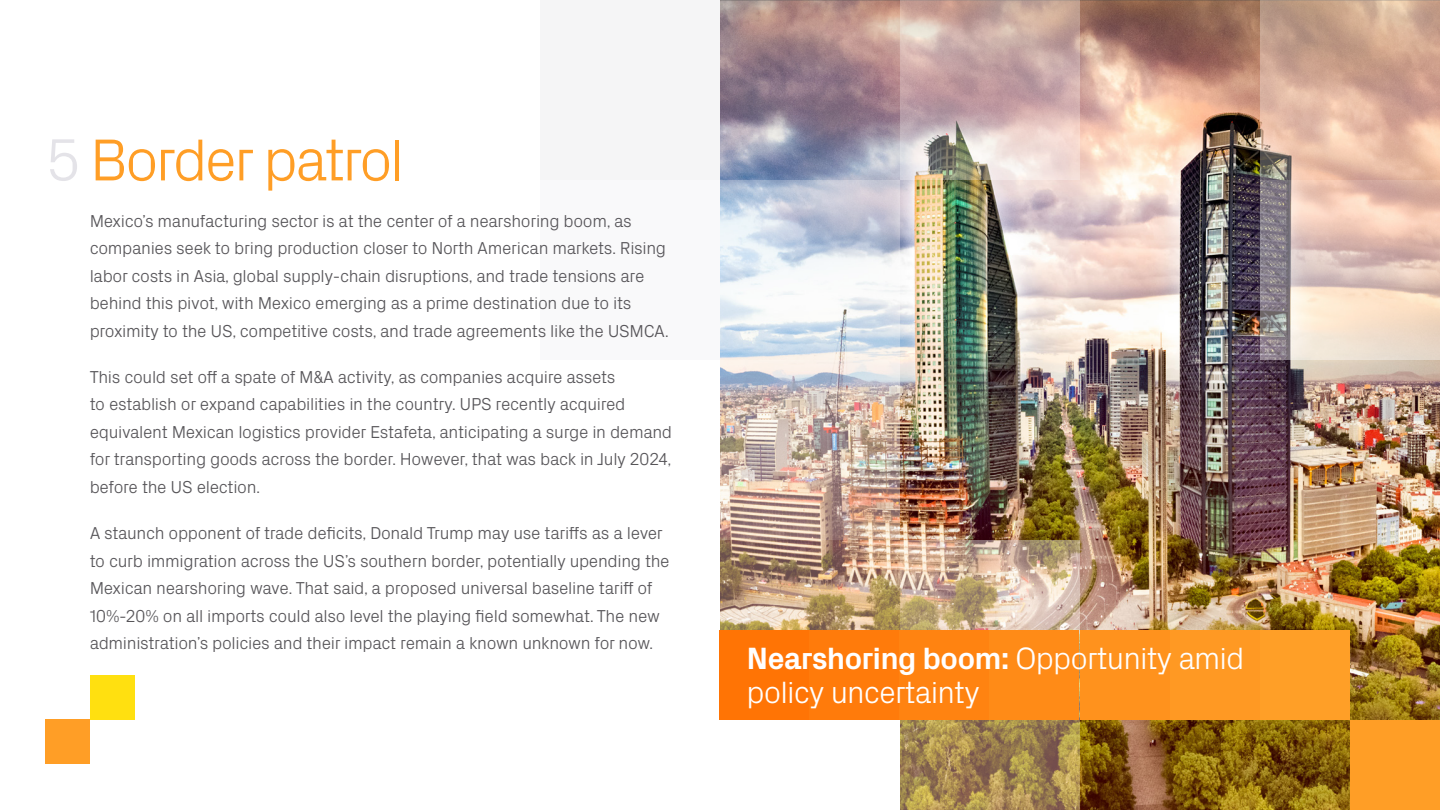
<style>
.page{position:relative;width:1440px;height:810px;background:#fff}
.page>*{position:absolute;margin:0;border:0;box-sizing:border-box;transform-origin:0 0}
.t1{font:300 60px "Px Grotesk";letter-spacing:-.05em;color:#ff9e26}
.t2{font:300 31.25px/33.8px "Px Grotesk";letter-spacing:-.03em;color:#fff}
.t3{font:300 17.5px/27.5px "Px Grotesk";letter-spacing:-.02em;color:#575559}
.s1{color:#e4e3e8}
.s2{font-weight:700}
</style>
<div class="page">
<img style="left:900px;top:0;width:540px;height:810px">
<svg style="left:720px;top:0;width:180px;height:180px"></svg>
<svg style="left:720px;top:180px;width:180px;height:180px"></svg>
<img style="left:720px;top:360px;width:180px;height:180px">
<img style="left:720px;top:540px;width:180px;height:90px">
<svg style="left:900px;top:0;width:180px;height:180px"></svg>
<img style="left:900px;top:540px;width:180px;height:180px">
<svg style="left:900px;top:720px;width:180px;height:90px"></svg>
<svg style="left:1260px;top:0;width:180px;height:180px"></svg>
<svg style="left:1260px;top:180px;width:180px;height:180px"></svg>
<div style="left:540px;top:0;width:180px;height:180px;background:#f5f5f6"></div>
<div style="left:540px;top:180px;width:180px;height:180px;background:#f9f9fa"></div>
<div style="left:90px;top:675px;width:45px;height:45px;background:#ffe010"></div>
<div style="left:45px;top:719px;width:45px;height:45px;background:#ff9e26"></div>
<div style="left:1350px;top:720px;width:90px;height:90px;background:#ff9e26"></div>
<div style="left:1170px;top:630px;width:90px;height:90px;background:#ff9f27"></div>
<div style="left:1260px;top:630px;width:90px;height:90px;background:#ff9f27"></div>
<div style="left:1080px;top:630px;width:90px;height:90px;background:#ff921d"></div>
<div style="left:989px;top:630px;width:90px;height:90px;background:#ff8b17"></div>
<div style="left:899px;top:630px;width:90px;height:90px;background:#ff8311"></div>
<div style="left:809px;top:630px;width:90px;height:90px;background:#ff7b0b"></div>
<div style="left:719px;top:630px;width:90px;height:90px;background:#ff7405"></div>
<h1 class="t1" style="left:46px;top:119px;width:360px"><span class="s1">5</span> Border patrol</h1>
<p class="t3" style="left:90px;top:206px;width:581px">Mexico’s manufacturing sector is at the center of a nearshoring boom, as companies seek to bring production closer to North American markets. Rising labor costs in Asia, global supply-chain disruptions, and trade tensions are behind this pivot, with Mexico emerging as a prime destination due to its proximity to the US, competitive costs, and trade agreements like the USMCA.</p>
<p class="t3" style="left:90px;top:362px;width:584px">This could set off a spate of M&amp;A activity, as companies acquire assets<br>to establish or expand capabilities in the country. UPS recently acquired equivalent Mexican logistics provider Estafeta, anticipating a surge in demand for transporting goods across the border. However, that was back in July 2024, before the US election.</p>
<p class="t3" style="left:90px;top:519px;width:582px">A staunch opponent of trade deficits, Donald Trump may use tariffs as a lever to curb immigration across the US’s southern border, potentially upending the Mexican nearshoring wave. That said, a proposed universal baseline tariff of 10%-20% on all imports could also level the playing field somewhat. The new administration’s policies and their impact remain a known unknown for now.</p>
<h2 class="t2" style="left:747px;top:640px;width:499px"><span class="s2">Nearshoring boom:</span> Opportunity amid policy uncertainty</h2>
</div>
